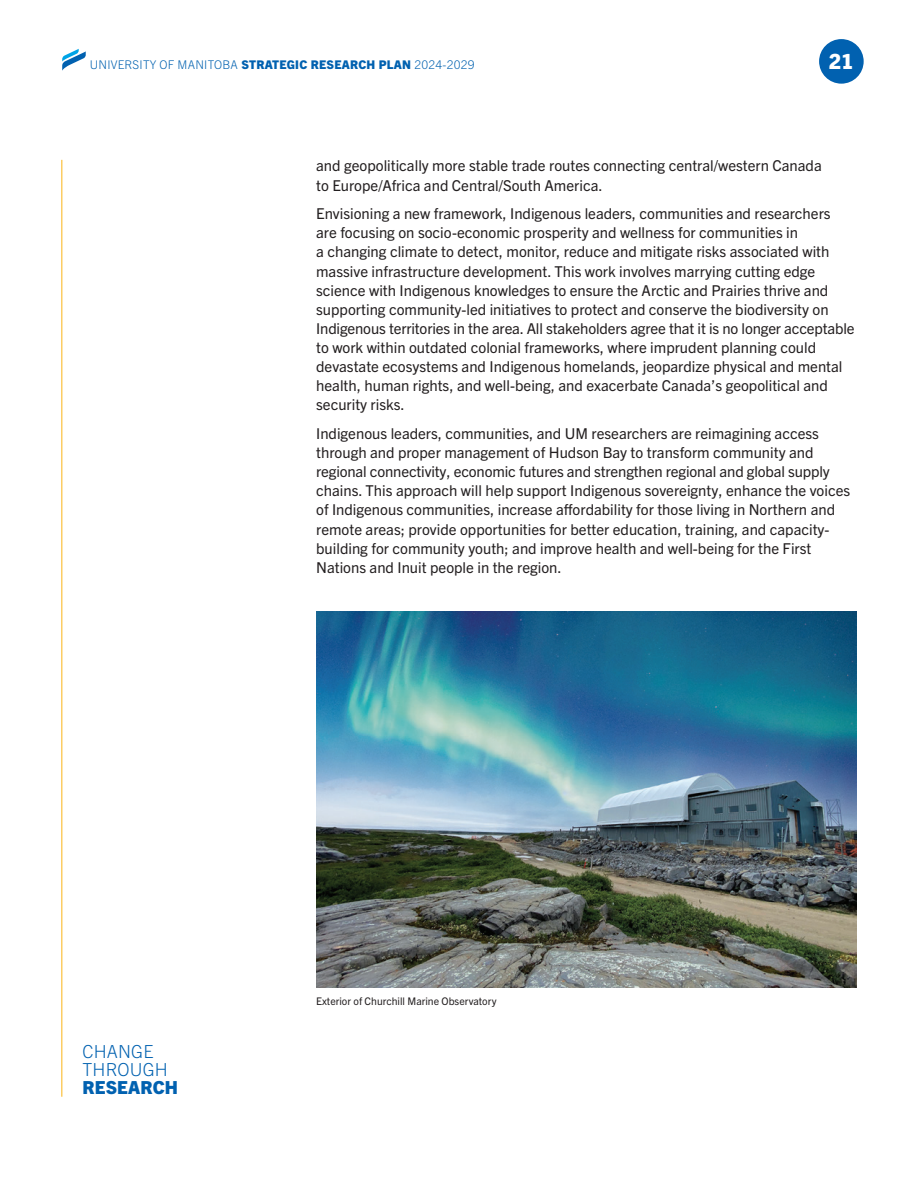
<style>
.page{position:relative;width:918px;height:1188px;background:#fff}
.page>*{position:absolute;margin:0;border:0;box-sizing:border-box;transform-origin:0 0}
.t1{font:800 21px "Trade Gothic Next LT Pro";color:#fff}
.t2{font:300 18px/18px "Trade Gothic Next LT Pro";letter-spacing:.01em;color:#0161b0}
.t3{font:800 18px "Trade Gothic Next LT Pro";letter-spacing:.01em;color:#0161b0}
.Body_Copy{font:15px/19.2px "Trade Gothic Next LT Pro";color:#231f20}
.t4{font:300 12px "Trade Gothic Next LT Pro";letter-spacing:.02em;color:#0161b0}
.photo_captions{font:10.5px "Trade Gothic Next LT Pro";color:#231f20}
.s1{font-weight:800}
</style>
<div class="page">
<div style="left:819px;top:39px;width:45px;height:45px;background:#0161b0;border-radius:50%"></div>
<svg style="left:62px;top:49px;width:24px;height:22px"></svg>
<hr style="left:61px;top:160px;width:1px;height:937px;background:#fbb416">
<img style="left:316px;top:611px;width:540px;height:377px">
<p class="t4" style="left:90px;top:57px;width:386px">UNIVERSITY OF MANITOBA <span class="s1">STRATEGIC RESEARCH PLAN</span> 2024-2029</p>
<h1 class="t1" style="left:829px;top:47px;width:27px">21</h1>
<p class="Body_Copy" style="left:316px;top:155px;width:507px">and geopolitically more stable trade routes connecting central/western Canada to Europe/Africa and Central/South America.</p>
<p class="Body_Copy" style="left:316px;top:203px;width:540px">Envisioning a new framework, Indigenous leaders, communities and researchers are focusing on socio-economic prosperity and wellness for communities in<br>a changing climate to detect, monitor, reduce and mitigate risks associated with massive infrastructure development. This work involves marrying cutting edge science with Indigenous knowledges to ensure the Arctic and Prairies thrive and supporting community-led initiatives to protect and conserve the biodiversity on Indigenous territories in the area. All stakeholders agree that it is no longer acceptable to work within outdated colonial frameworks, where imprudent planning could devastate ecosystems and Indigenous homelands, jeopardize physical and mental health, human rights, and well-being, and exacerbate Canada’s geopolitical and security risks.</p>
<p class="Body_Copy" style="left:316px;top:423px;width:536px">Indigenous leaders, communities, and UM researchers are reimagining access through and proper management of Hudson Bay to transform community and regional connectivity, economic futures and strengthen regional and global supply chains. This approach will help support Indigenous sovereignty, enhance the voices of Indigenous communities, increase affordability for those living in Northern and remote areas; provide opportunities for better education, training, and capacity&shy;building for community youth; and improve health and well-being for the First Nations and Inuit people in the region.</p>
<p class="t2" style="left:82px;top:1041px;width:87px">CHANGE<br>THROUGH</p>
<p class="t3" style="left:82px;top:1074px;width:97px">RESEARCH</p>
<p class="photo_captions" style="left:316px;top:994px;width:182px">Exterior of Churchill Marine Observatory</p>
</div>
